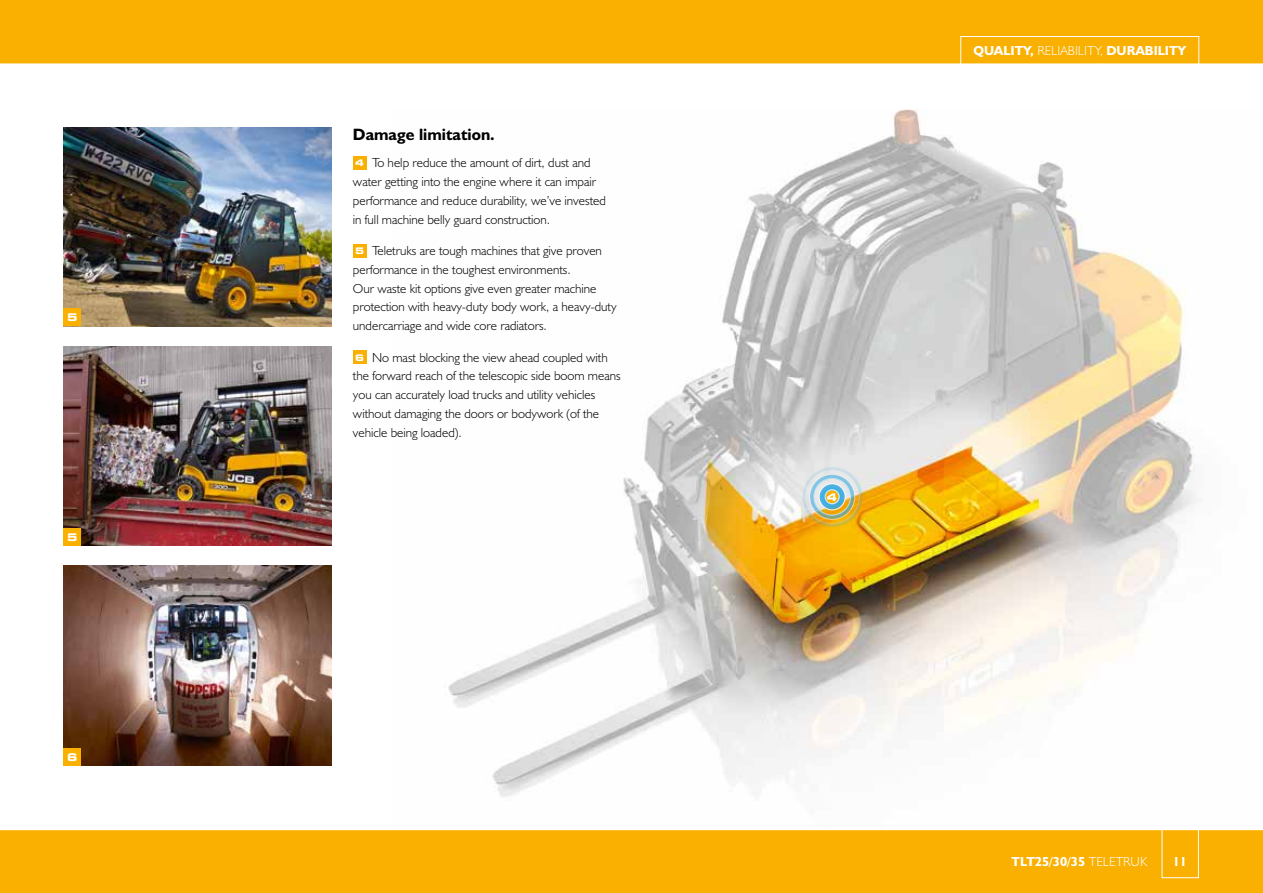
<style>
.page{position:relative;width:1263px;height:893px;background:#fff}
.page>*{position:absolute;margin:0;border:0;box-sizing:border-box;transform-origin:0 0}
.t1{font:16.5px "JCB Bold";color:#000}
.t2{font:13.2px/18.8px "JCB Light";color:#000}
.t3{font:13.2px "JCB Bold";color:#fff}
.t4{font:700 expanded 10.5px "Square 721 BT";color:#fff}
.s1{font-family:"Square 721 BT";font-weight:700;font-stretch:expanded;font-size:9.15px;color:#fff}
.s2{font-family:"JCB Light"}
</style>
<div class="page">
<div style="left:0;top:0;width:1263px;height:64px;background:#f9b000"></div>
<img style="left:448px;top:110px;width:752px;height:687px">
<img style="left:64px;top:128px;width:268px;height:198px">
<img style="left:64px;top:346px;width:268px;height:200px">
<div style="left:64px;top:309px;width:17px;height:17px;background:#f9b000"></div>
<div style="left:64px;top:529px;width:17px;height:17px;background:#f9b000"></div>
<img style="left:64px;top:566px;width:268px;height:199px">
<div style="left:64px;top:748px;width:17px;height:17px;background:#f9b000"></div>
<div style="left:0;top:829px;width:1263px;height:64px;background:#f9b000"></div>
<hr style="left:0;top:829px;width:1263px;height:1px;background:#fff">
<div style="left:1162px;top:829px;width:37px;height:49px;border:1px solid #fff"></div>
<div style="left:353px;top:156px;width:13px;height:13px;background:#f9b000"></div>
<div style="left:353px;top:244px;width:13px;height:13px;background:#f9b000"></div>
<div style="left:353px;top:350px;width:13px;height:14px;background:#f9b000"></div>
<div style="left:960px;top:36px;width:239px;height:29px;border:1px solid #fff"></div>
<img style="left:800px;top:465px;width:64px;height:64px">
<p class="t4" style="left:67px;top:311px;width:12px">5</p>
<p class="t4" style="left:67px;top:531px;width:12px">5</p>
<p class="t4" style="left:67px;top:751px;width:12px">6</p>
<p class="t1" style="left:353px;top:124px;width:143px">Damage limitation.</p>
<p class="t2" style="left:353px;top:153px;width:254px"><span class="s1">4</span> To help reduce the amount of dirt, dust and water getting into the engine where it can impair performance and reduce durability, we’ve invested in full machine belly guard construction.</p>
<p class="t2" style="left:353px;top:241px;width:265px"><span class="s1">5</span> Teletruks are tough machines that give proven performance in the toughest environments.<br>Our waste kit options give even greater machine protection with heavy-duty body work, a heavy-duty undercarriage and wide core radiators.</p>
<p class="t2" style="left:353px;top:348px;width:269px"><span class="s1">6</span> No mast blocking the view ahead coupled with the forward reach of the telescopic side boom means you can accurately load trucks and utility vehicles without damaging the doors or bodywork (of the vehicle being loaded).</p>
<p class="t3" style="left:973px;top:43px;width:214px">QUALITY, <span class="s2">RELIABILITY,</span> DURABILITY</p>
<p class="t4" style="left:827px;top:491px;width:12px">4</p>
<p class="t3" style="left:1011px;top:853px;width:137px">TLT25/30/35 <span class="s2">TELETRUK</span></p>
<p class="t3" style="left:1173px;top:853px;width:16px">11</p>
</div>
